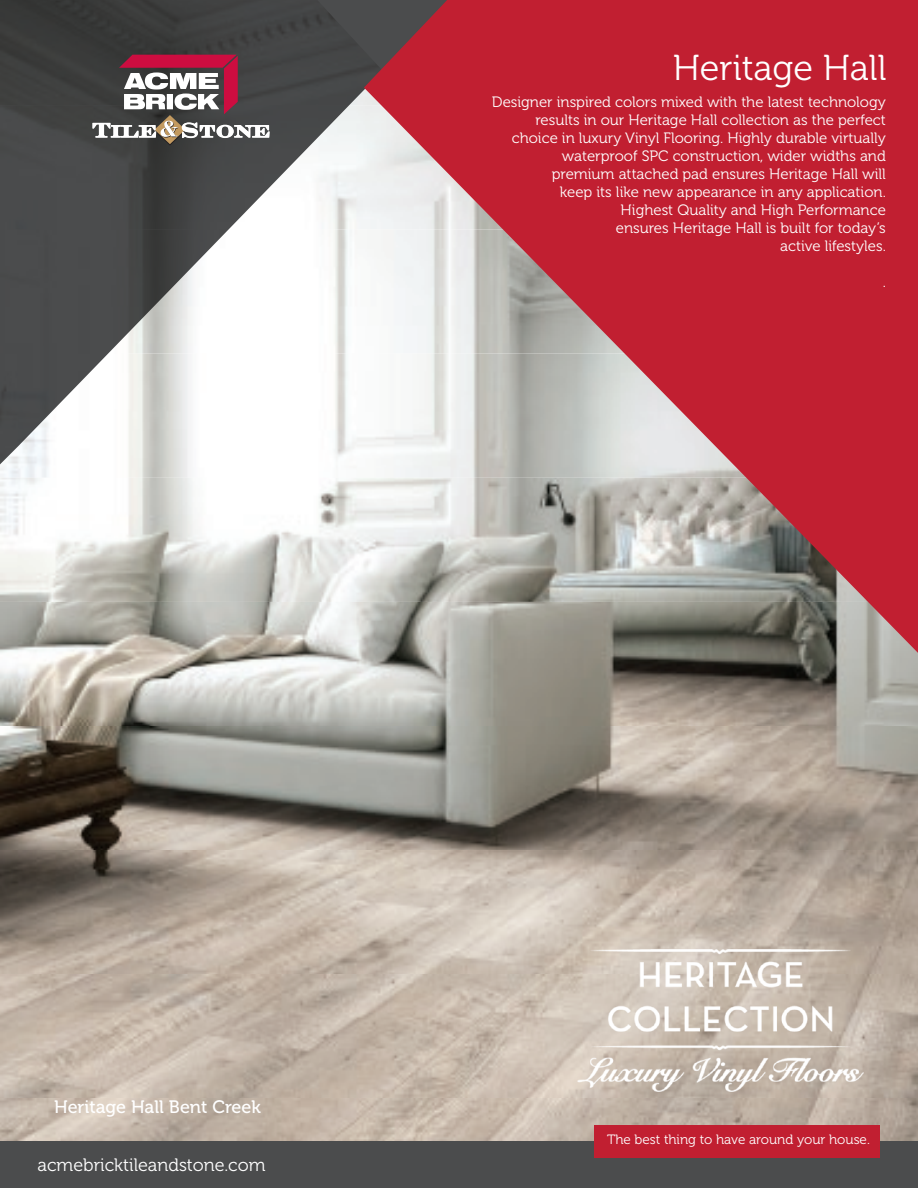
<style>
.page{position:relative;width:918px;height:1188px;background:#fff}
.page>*{position:absolute;margin:0;border:0;box-sizing:border-box;transform-origin:0 0}
.t1{font:36px "Museo 300";color:#fff}
.t2{font:18px "Museo 300";color:#fff}
.t3{font:18px "Museo 500";color:#fff}
.t4{font:15px/18px "Museo 300";color:#fff;text-align:right}
.t5{font:13.5px "Museo 300";color:#fff}
</style>
<div class="page">
<img style="left:0;top:478px;width:364px;height:124px">
<img style="left:0;top:602px;width:918px;height:540px">
<svg style="left:0;top:0;width:364px;height:478px"></svg>
<svg style="left:364px;top:0;width:554px;height:653px;background:#be646c"></svg>
<div style="left:0;top:1142px;width:918px;height:46px;background:#4b4c4d"></div>
<div style="left:594px;top:1125px;width:286px;height:32px;background:#c11f31"></div>
<svg style="left:92px;top:55px;width:178px;height:91px"></svg>
<img style="left:577px;top:949px;width:287px;height:142px">
<h1 class="t1" style="left:673px;top:48px;width:215px">Heritage Hall</h1>
<p class="t4" style="left:492px;top:94px;width:395px">Designer inspired colors mixed with the latest technology results in our Heritage Hall collection as the perfect choice in luxury Vinyl Flooring. Highly durable virtually waterproof SPC construction, wider widths and<br>premium attached pad ensures Heritage Hall will<br>keep its like new appearance in any application.<br>Highest Quality and High Performance<br>ensures Heritage Hall is built for today’s<br>active lifestyles.</p>
<p class="t4" style="left:883px;top:274px;width:5px">.</p>
<p class="t3" style="left:54px;top:1096px;width:208px">Heritage Hall Bent Creek</p>
<p class="t2" style="left:38px;top:1155px;width:229px">acmebricktileandstone.com</p>
<p class="t5" style="left:607px;top:1132px;width:264px">The best thing to have around your house.</p>
</div>
